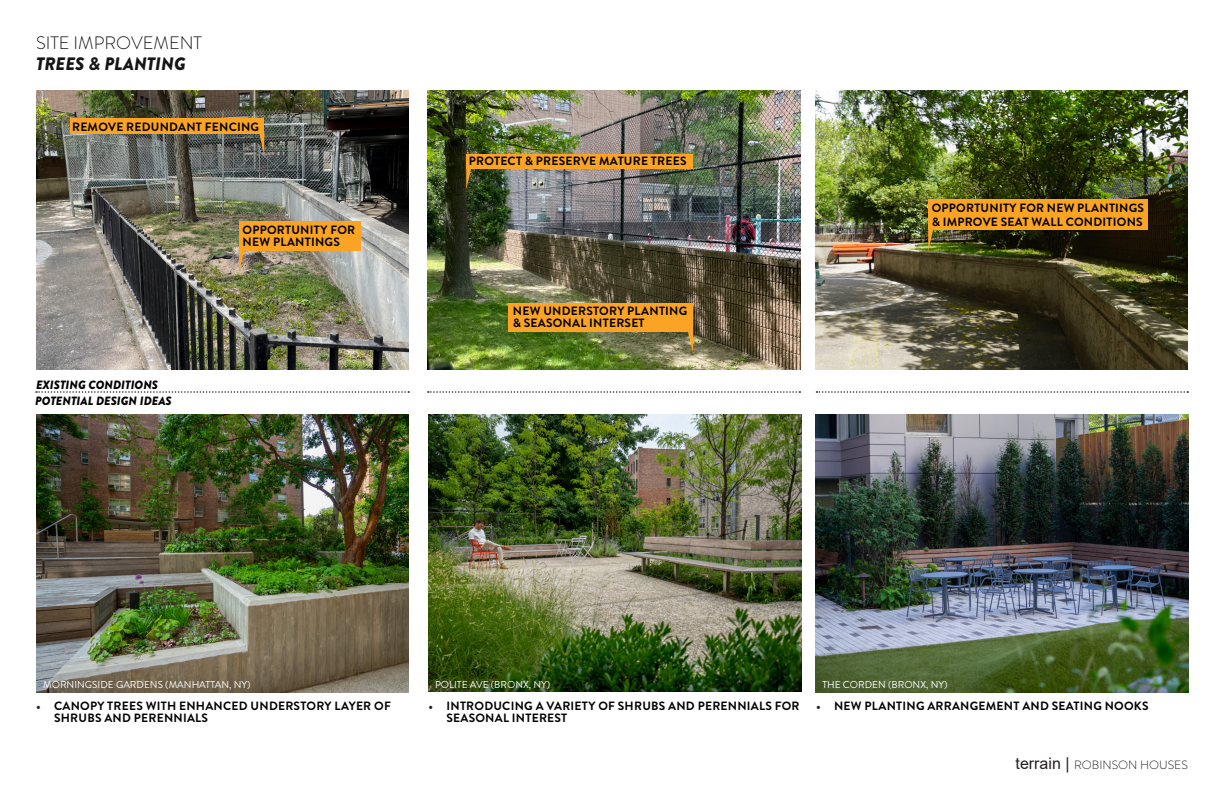
<style>
.page{position:relative;width:1224px;height:792px;background:#fff}
.page>*{position:absolute;margin:0;border:0;box-sizing:border-box;transform-origin:0 0}
.t1{font:300 18px "Brandon Grotesque";color:#040503}
.t2{font:italic 900 18px "Brandon Grotesque";color:#040503}
.t3{font:700 12px/12px "Brandon Grotesque";letter-spacing:.02em;color:#000}
.t4{font:italic 900 12px "Brandon Grotesque";color:#000}
.t5{font:300 12px "Brandon Grotesque";color:#231f20}
.t6{font:10px "Brandon Grotesque";color:#fff}
.s1{font-family:"Minion Pro";font-weight:400;color:#231f20}
.s2{font-family:"Arial";font-weight:400;font-size:16px}
</style>
<div class="page">
<img style="left:36px;top:90px;width:372px;height:279px">
<img style="left:815px;top:90px;width:372px;height:279px">
<img style="left:428px;top:90px;width:372px;height:279px">
<img style="left:815px;top:414px;width:373px;height:279px">
<img style="left:428px;top:414px;width:373px;height:278px">
<img style="left:36px;top:414px;width:373px;height:279px">
<svg style="left:36px;top:391px;width:373px;height:2px"></svg>
<svg style="left:428px;top:391px;width:372px;height:2px"></svg>
<svg style="left:817px;top:391px;width:371px;height:2px"></svg>
<div style="left:466px;top:154px;width:226px;height:14px;background:#faa325"></div>
<svg style="left:466px;top:168px;width:5px;height:22px"></svg>
<div style="left:239px;top:221px;width:121px;height:30px;background:#faa325"></div>
<svg style="left:239px;top:251px;width:5px;height:22px"></svg>
<div style="left:508px;top:303px;width:185px;height:29px;background:#faa325"></div>
<svg style="left:688px;top:332px;width:5px;height:21px"></svg>
<div style="left:71px;top:118px;width:193px;height:16px;background:#faa325"></div>
<svg style="left:259px;top:134px;width:5px;height:21px"></svg>
<div style="left:928px;top:200px;width:220px;height:30px;background:#faa325"></div>
<svg style="left:928px;top:230px;width:5px;height:21px"></svg>
<h1 class="t1" style="left:36px;top:30px;width:168px">SITE IMPROVEMENT</h1>
<h1 class="t2" style="left:36px;top:51px;width:151px">TREES &amp; PLANTING</h1>
<p class="t3" style="left:72px;top:121px;width:189px">REMOVE REDUNDANT FENCING</p>
<p class="t4" style="left:36px;top:376px;width:124px">EXISTING CONDITIONS</p>
<p class="t4" style="left:35px;top:392px;width:138px">POTENTIAL DESIGN IDEAS</p>
<p class="t3" style="left:243px;top:224px;width:114px">OPPORTUNITY FOR<br>NEW PLANTINGS</p>
<p class="t3" style="left:469px;top:155px;width:219px">PROTECT &amp; PRESERVE MATURE TREES</p>
<p class="t3" style="left:513px;top:305px;width:176px">NEW UNDERSTORY PLANTING &amp; SEASONAL INTERSET</p>
<p class="t3" style="left:932px;top:201px;width:214px;line-height:14.4px">OPPORTUNITY FOR NEW PLANTINGS &amp; IMPROVE SEAT WALL CONDITIONS</p>
<p class="t6" style="left:43px;top:677px;width:209px">MORNINGSIDE GARDENS (MANHATTAN, NY)</p>
<p class="t6" style="left:822px;top:677px;width:127px">THE CORDEN (BRONX, NY)</p>
<p class="t6" style="left:435px;top:677px;width:117px">POLITE AVE (BRONX, NY)</p>
<p class="t3" style="left:54px;top:700px;width:338px;text-indent:-18px"><span class="s1">•</span> CANOPY TREES WITH ENHANCED UNDERSTORY LAYER OF<br>SHRUBS AND PERENNIALS</p>
<p class="t3" style="left:429px;top:700px;width:373px"><span class="s1">•</span> INTRODUCING A VARIETY OF SHRUBS AND PERENNIALS FOR</p>
<p class="t3" style="left:816px;top:700px;width:334px"><span class="s1">•</span> NEW PLANTING ARRANGEMENT AND SEATING NOOKS</p>
<p class="t3" style="left:447px;top:712px;width:122px">SEASONAL INTEREST</p>
<p class="t5" style="left:1016px;top:756px;width:174px"><span class="s2">terrain |</span> ROBINSON HOUSES</p>
</div>
